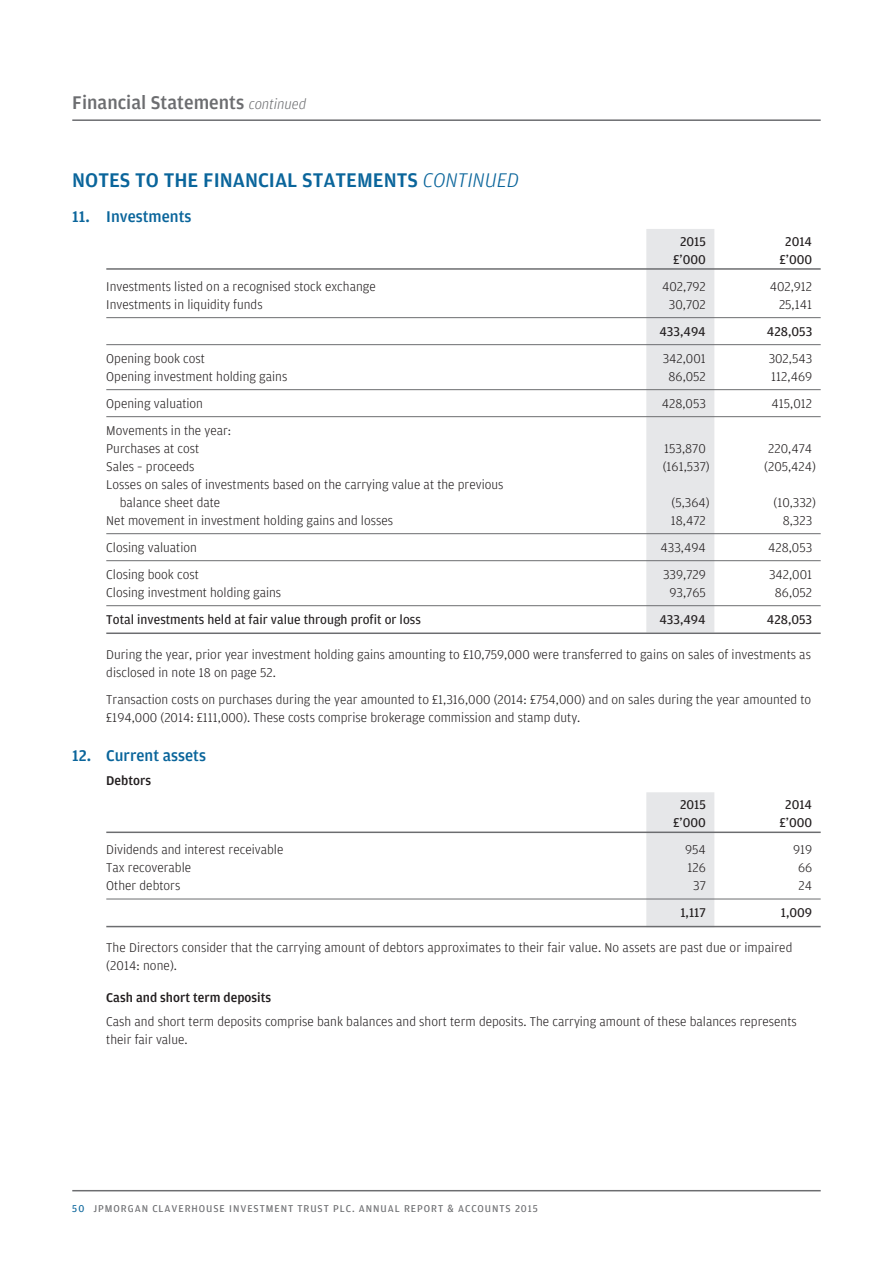
<style>
.page{position:relative;width:893px;height:1263px;background:#fff}
.page>*{position:absolute;margin:0;border:0;box-sizing:border-box;transform-origin:0 0}
.t1{font:500 21px "Amplitude";color:#0a659b}
.t2{font:500 19.5px "Amplitude";color:#6c6d70}
.t3{font:500 16.5px "Amplitude";color:#0a659b}
.t4{font:300 13.5px/18px "Amplitude";color:#231f20}
.t5{font:13.5px "Amplitude";color:#231f20}
.t6{font:500 13.5px "Amplitude";color:#231f20}
.t7{font:10.5px "Amplitude";letter-spacing:.09em;color:#6c6d70}
.s1{font-weight:300;font-style:italic;font-size:15px}
.s2{font-weight:300;font-style:italic}
.s3{color:#0a659b}
</style>
<div class="page">
<hr style="left:72px;top:119px;width:749px;height:2px;background:#6c6d70">
<hr style="left:72px;top:1190px;width:749px;height:1px;background:#6c6d70">
<div style="left:646px;top:229px;width:68px;height:403px;background:#e6e7e9"></div>
<hr style="left:106px;top:268px;width:715px;height:2px;background:#6c6d70">
<hr style="left:106px;top:317px;width:715px;height:1px;background:#6c6d70">
<hr style="left:106px;top:344px;width:715px;height:1px;background:#6c6d70">
<hr style="left:106px;top:389px;width:715px;height:1px;background:#6c6d70">
<hr style="left:106px;top:416px;width:715px;height:1px;background:#6c6d70">
<hr style="left:106px;top:533px;width:715px;height:1px;background:#6c6d70">
<hr style="left:106px;top:560px;width:715px;height:1px;background:#6c6d70">
<hr style="left:106px;top:605px;width:715px;height:1px;background:#6c6d70">
<hr style="left:106px;top:632px;width:715px;height:2px;background:#6c6d70">
<div style="left:646px;top:792px;width:68px;height:135px;background:#e6e7e9"></div>
<hr style="left:106px;top:831px;width:715px;height:2px;background:#6c6d70">
<hr style="left:106px;top:899px;width:715px;height:1px;background:#6c6d70">
<hr style="left:106px;top:926px;width:715px;height:1px;background:#6c6d70">
<h2 class="t2" style="left:72px;top:90px;width:235px">Financial Statements <span class="s1">continued</span></h2>
<h1 class="t1" style="left:72px;top:167px;width:448px">NOTES TO THE FINANCIAL STATEMENTS <span class="s2">CONTINUED</span></h1>
<p class="t3" style="left:72px;top:206px;width:121px">11. Investments</p>
<p class="t5" style="left:680px;top:233px;width:27px">2015</p>
<p class="t5" style="left:785px;top:233px;width:28px">2014</p>
<p class="t5" style="left:673px;top:251px;width:34px">£’000</p>
<p class="t5" style="left:779px;top:251px;width:34px">£’000</p>
<p class="t4" style="left:106px;top:277px;width:271px">Investments listed on a recognised stock exchange</p>
<p class="t4" style="left:662px;top:277px;width:45px">402,792</p>
<p class="t4" style="left:770px;top:277px;width:44px">402,912</p>
<p class="t4" style="left:106px;top:295px;width:158px">Investments in liquidity funds</p>
<p class="t4" style="left:669px;top:295px;width:38px">30,702</p>
<p class="t4" style="left:779px;top:295px;width:35px">25,141</p>
<p class="t5" style="left:659px;top:323px;width:48px">433,494</p>
<p class="t5" style="left:767px;top:323px;width:47px">428,053</p>
<p class="t4" style="left:106px;top:349px;width:100px">Opening book cost</p>
<p class="t4" style="left:663px;top:349px;width:45px">342,001</p>
<p class="t4" style="left:769px;top:349px;width:45px">302,543</p>
<p class="t4" style="left:106px;top:367px;width:183px">Opening investment holding gains</p>
<p class="t4" style="left:668px;top:367px;width:39px">86,052</p>
<p class="t4" style="left:771px;top:367px;width:42px">112,469</p>
<p class="t4" style="left:106px;top:394px;width:98px">Opening valuation</p>
<p class="t4" style="left:662px;top:394px;width:46px">428,053</p>
<p class="t4" style="left:772px;top:394px;width:42px">415,012</p>
<p class="t4" style="left:106px;top:421px;width:126px">Movements in the year:<br>Purchases at cost</p>
<p class="t4" style="left:664px;top:439px;width:43px">153,870</p>
<p class="t4" style="left:768px;top:439px;width:45px">220,474</p>
<p class="t4" style="left:106px;top:457px;width:90px">Sales – proceeds</p>
<p class="t4" style="left:663px;top:457px;width:49px">(161,537)</p>
<p class="t4" style="left:764px;top:457px;width:53px">(205,424)</p>
<p class="t4" style="left:120px;top:475px;width:385px;text-indent:-14px">Losses on sales of investments based on the carrying value at the previous balance sheet date</p>
<p class="t4" style="left:672px;top:493px;width:40px">(5,364)</p>
<p class="t4" style="left:773px;top:493px;width:44px">(10,332)</p>
<p class="t4" style="left:106px;top:511px;width:288px">Net movement in investment holding gains and losses</p>
<p class="t4" style="left:671px;top:511px;width:36px">18,472</p>
<p class="t4" style="left:783px;top:511px;width:31px">8,323</p>
<p class="t4" style="left:106px;top:538px;width:92px">Closing valuation</p>
<p class="t4" style="left:661px;top:538px;width:47px">433,494</p>
<p class="t4" style="left:768px;top:538px;width:46px">428,053</p>
<p class="t4" style="left:106px;top:565px;width:94px">Closing book cost</p>
<p class="t4" style="left:663px;top:565px;width:44px">339,729</p>
<p class="t4" style="left:769px;top:565px;width:45px">342,001</p>
<p class="t4" style="left:106px;top:583px;width:176px">Closing investment holding gains</p>
<p class="t4" style="left:669px;top:583px;width:38px">93,765</p>
<p class="t4" style="left:775px;top:583px;width:39px">86,052</p>
<p class="t5" style="left:106px;top:611px;width:316px">Total investments held at fair value through profit or loss</p>
<p class="t5" style="left:659px;top:611px;width:48px">433,494</p>
<p class="t5" style="left:767px;top:611px;width:47px">428,053</p>
<p class="t4" style="left:106px;top:645px;width:706px">During the year, prior year investment holding gains amounting to £10,759,000 were transferred to gains on sales of investments as disclosed in note 18 on page 52.</p>
<p class="t4" style="left:106px;top:690px;width:706px">Transaction costs on purchases during the year amounted to £1,316,000 (2014: £754,000) and on sales during the year amounted to £194,000 (2014: £111,000). These costs comprise brokerage commission and stamp duty.</p>
<p class="t3" style="left:72px;top:745px;width:135px">12. Current assets</p>
<p class="t6" style="left:106px;top:772px;width:46px">Debtors</p>
<p class="t5" style="left:680px;top:797px;width:27px">2015</p>
<p class="t5" style="left:785px;top:797px;width:28px">2014</p>
<p class="t5" style="left:673px;top:815px;width:34px">£’000</p>
<p class="t5" style="left:779px;top:815px;width:34px">£’000</p>
<p class="t4" style="left:106px;top:841px;width:179px">Dividends and interest receivable</p>
<p class="t4" style="left:685px;top:841px;width:22px">954</p>
<p class="t4" style="left:793px;top:841px;width:21px">919</p>
<p class="t4" style="left:106px;top:859px;width:86px">Tax recoverable</p>
<p class="t4" style="left:687px;top:859px;width:20px">126</p>
<p class="t4" style="left:798px;top:859px;width:16px">66</p>
<p class="t4" style="left:106px;top:877px;width:76px">Other debtors</p>
<p class="t4" style="left:693px;top:877px;width:14px">37</p>
<p class="t4" style="left:799px;top:877px;width:15px">24</p>
<p class="t5" style="left:680px;top:905px;width:27px">1,117</p>
<p class="t5" style="left:781px;top:905px;width:33px">1,009</p>
<p class="t4" style="left:106px;top:939px;width:688px">The Directors consider that the carrying amount of debtors approximates to their fair value. No assets are past due or impaired (2014: none).</p>
<p class="t6" style="left:106px;top:989px;width:166px">Cash and short term deposits</p>
<p class="t4" style="left:106px;top:1012px;width:692px">Cash and short term deposits comprise bank balances and short term deposits. The carrying amount of these balances represents their fair value.</p>
<p class="t7" style="left:72px;top:1202px;width:467px"><span class="s3">50</span> JPMORGAN CLAVERHOUSE INVESTMENT TRUST PLC. ANNUAL REPORT &amp; ACCOUNTS 2015</p>
</div>
